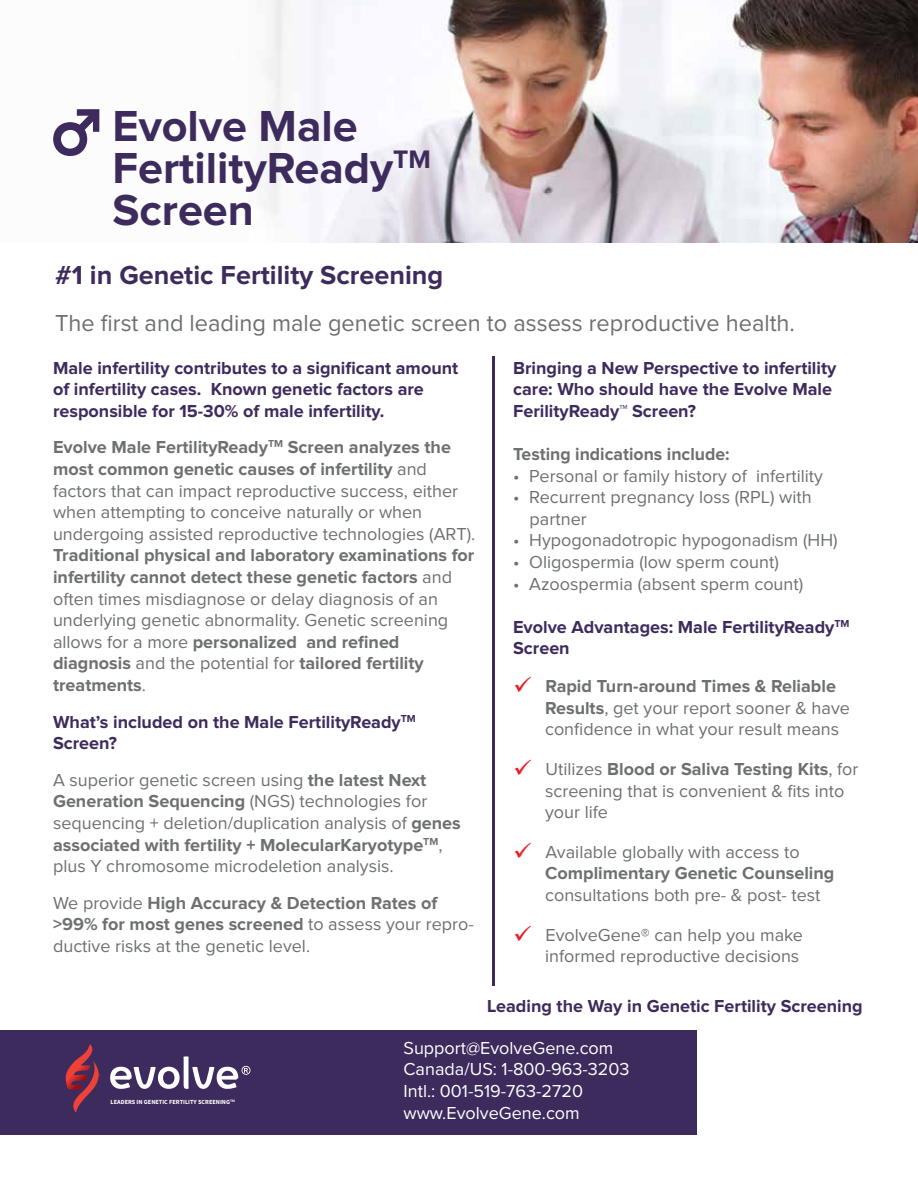
<style>
.page{position:relative;width:918px;height:1188px;background:#fff}
.page>*{position:absolute;margin:0;border:0;box-sizing:border-box;transform-origin:0 0}
.t1{font:700 45px/42px "Proxima Nova";color:#3e2b5d}
.t2{font:700 27px "Proxima Nova";color:#3e2b5d}
.t3{font:24px "Proxima Nova";color:#6d6f71}
.t4{font:18px/21.6px "Proxima Nova";color:#6d6f71}
.t5{font:700 18px/21.6px "Proxima Nova";color:#3e2b5d}
.t6{font:700 18px/21.6px "Proxima Nova";color:#6d6f71}
.t7{font:18px/21.6px "Proxima Nova";color:#fff}
.t8{font:700 6.3px "Source Sans Pro";color:#fff}
.s1{font-weight:700}
.s2{font-weight:400}
</style>
<div class="page">
<img style="left:99px;top:0;width:819px;height:242px">
<div style="left:0;top:1030px;width:696px;height:105px;background:#3e2b5d"></div>
<svg style="left:66px;top:1044px;width:33px;height:69px"></svg>
<hr style="left:492px;top:357px;width:3px;height:629px;background:#3e2b5d">
<svg style="left:53px;top:109px;width:46px;height:47px"></svg>
<svg style="left:110px;top:1056px;width:140px;height:33px"></svg>
<h1 class="t1" style="left:112px;top:107px;width:320px">Evolve Male<br>FertilityReady<sup>TM<br></sup>Screen</h1>
<h2 class="t2" style="left:55px;top:260px;width:390px">#1 in Genetic Fertility Screening</h2>
<h3 class="t3" style="left:55px;top:309px;width:741px">The first and leading male genetic screen to assess reproductive health.</h3>
<p class="t5" style="left:53px;top:357px;width:407px">Male infertility contributes to a significant amount of infertility cases. Known genetic factors are responsible for 15-30% of male infertility.</p>
<p class="t4" style="left:53px;top:437px;width:424px"><span class="s1">Evolve Male FertilityReady</span><sup>TM</sup> <span class="s1">Screen analyzes the most common genetic causes of infertility</span> and factors that can impact reproductive success, either when attempting to conceive naturally or when undergoing assisted reproductive technologies (ART).</p>
<p class="t6" style="left:53px;top:545px;width:423px">Traditional physical and laboratory examinations for infertility cannot detect these genetic factors <span class="s2">and often times misdiagnose or delay diagnosis of an underlying genetic abnormality. Genetic screening allows for a more</span> personalized and refined diagnosis <span class="s2">and the potential for</span> tailored fertility treatments<span class="s2">.</span></p>
<p class="t5" style="left:53px;top:711px;width:364px">What’s included on the Male FertilityReady<sup>TM<br></sup>Screen?</p>
<p class="t4" style="left:53px;top:770px;width:409px">A superior genetic screen using <span class="s1">the latest Next Generation Sequencing</span> (NGS) technologies for sequencing + deletion/duplication analysis of <span class="s1">genes associated with fertility + MolecularKaryotype</span><sup>TM</sup>, plus Y chromosome microdeletion analysis.</p>
<p class="t4" style="left:53px;top:893px;width:422px">We provide <span class="s1">High Accuracy &amp; Detection Rates of &gt;99% for most genes screened</span> to assess your repro&shy;ductive risks at the genetic level.</p>
<p class="t5" style="left:513px;top:357px;width:325px">Bringing a New Perspective to infertility care: Who should have the Evolve Male<br>FerilityReady™ Screen?</p>
<p class="t6" style="left:513px;top:444px;width:218px">Testing indications include:</p>
<p class="t4" style="left:513px;top:465px;width:311px">• Personal or family history of infertility</p>
<p class="t4" style="left:530px;top:487px;width:284px;text-indent:-17px">• Recurrent pregnancy loss (RPL) with partner</p>
<p class="t4" style="left:513px;top:530px;width:326px">• Hypogonadotropic hypogonadism (HH)</p>
<p class="t4" style="left:513px;top:552px;width:267px">• Oligospermia (low sperm count)</p>
<p class="t4" style="left:513px;top:573px;width:292px">• Azoospermia (absent sperm count)</p>
<p class="t5" style="left:513px;top:617px;width:338px">Evolve Advantages: Male FertilityReady<sup>TM<br></sup>Screen</p>
<p class="t4" style="left:545px;top:676px;width:306px"><span class="s1">Rapid Turn-around Times &amp; Reliable<br>Results</span>, get your report sooner &amp; have confidence in what your result means</p>
<p class="t4" style="left:545px;top:759px;width:315px">Utilizes <span class="s1">Blood or Saliva Testing Kits</span>, for screening that is convenient &amp; fits into your life</p>
<p class="t4" style="left:546px;top:841px;width:256px">Available globally with access to</p>
<p class="t6" style="left:545px;top:863px;width:291px">Complimentary Genetic Counseling</p>
<p class="t4" style="left:545px;top:876px;width:277px;line-height:39.6px">consultations both pre- &amp; post- test<br>EvolveGene® can help you make</p>
<p class="t4" style="left:545px;top:946px;width:256px">informed reproductive decisions</p>
<p class="t5" style="left:487px;top:995px;width:377px">Leading the Way in Genetic Fertility Screening</p>
<p class="t8" style="left:110px;top:1098px;width:126px">LEADERS IN GENETIC FERTILITY SCREENING<sup>TM</sup></p>
<p class="t7" style="left:403px;top:1037px;width:227px">Support@EvolveGene.com<br>Canada/US: 1-800-963-3203<br>Intl.: 001-519-763-2720 www.EvolveGene.com</p>
</div>
